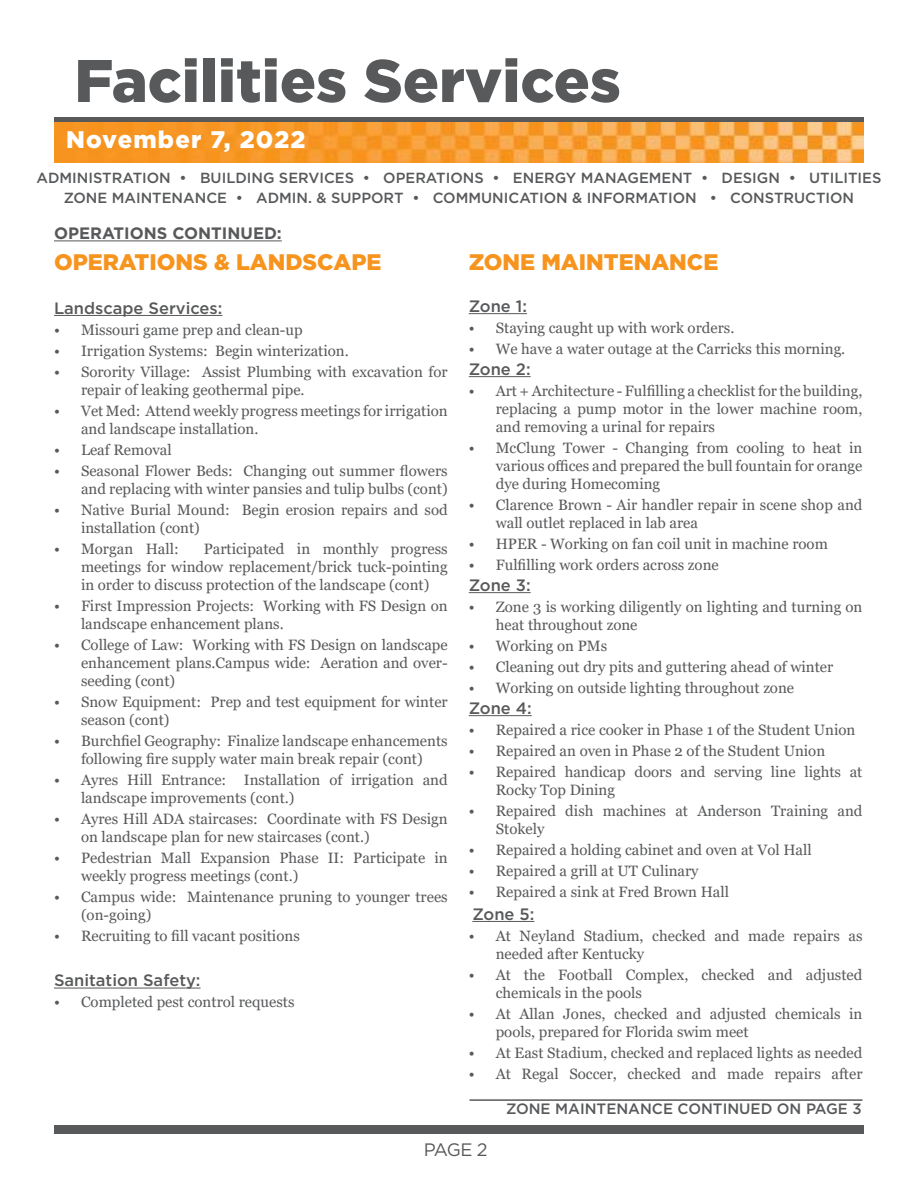
<style>
.page{position:relative;width:918px;height:1188px;background:#fff}
.page>*{position:absolute;margin:0;border:0;box-sizing:border-box;transform-origin:0 0}
.t1{font:900 60px "Gotham";color:#58595b}
.t2{font:900 24px "Gotham";letter-spacing:.05em;color:#fff}
.t3{font:900 22.5px "Gotham";color:#f7941e}
.t4{font:18px "Gotham";color:#58595b}
.t5{font:500 16.5px "Gotham";color:#58595b}
.t6{font:700 16.5px "Gotham";color:#58595b}
.t7{font:15px/18px "Georgia";color:#58595b}
.t8{font:500 15px "Gotham";color:#58595b}
.t9{font:500 14.7px/19.4px "Gotham";color:#58595b;text-align:center}
</style>
<div class="page">
<div style="left:54px;top:1125px;width:810px;height:9px;background:#58595b"></div>
<div style="left:54px;top:117px;width:810px;height:6px;background:#58595b"></div>
<img style="left:54px;top:122px;width:810px;height:40px">
<hr style="left:470px;top:1099px;width:392px;height:2px;background:#58595b">
<hr style="left:54px;top:315px;width:168px;height:1px;background:#58595b">
<hr style="left:54px;top:988px;width:147px;height:1px;background:#58595b">
<hr style="left:469px;top:313px;width:58px;height:1px;background:#58595b">
<hr style="left:469px;top:376px;width:62px;height:1px;background:#58595b">
<hr style="left:469px;top:592px;width:62px;height:1px;background:#58595b">
<hr style="left:469px;top:715px;width:63px;height:1px;background:#58595b">
<hr style="left:472px;top:921px;width:62px;height:1px;background:#58595b">
<hr style="left:54px;top:240px;width:228px;height:1px;background:#58595b">
<h1 class="t1" style="left:74px;top:39px;width:548px">Facilities Services</h1>
<h2 class="t2" style="left:66px;top:123px;width:241px">November 7, 2022</h2>
<p class="t9" style="left:37px;top:168px;width:846px">ADMINISTRATION • BUILDING SERVICES • OPERATIONS • ENERGY MANAGEMENT • DESIGN • UTILITIES<br>ZONE MAINTENANCE • ADMIN. &amp; SUPPORT • COMMUNICATION &amp; INFORMATION • CONSTRUCTION</p>
<p class="t6" style="left:54px;top:222px;width:229px">OPERATIONS CONTINUED:</p>
<h3 class="t3" style="left:54px;top:247px;width:329px">OPERATIONS &amp; LANDSCAPE</h3>
<p class="t5" style="left:54px;top:297px;width:170px">Landscape Services:</p>
<p class="t7" style="left:54px;top:321px;width:250px">• Missouri game prep and clean-up</p>
<p class="t7" style="left:54px;top:342px;width:296px">• Irrigation Systems: Begin winterization.</p>
<p class="t7" style="left:81px;top:363px;width:368px;text-indent:-27px">• Sorority Village: Assist Plumbing with excavation for repair of leaking geothermal pipe.</p>
<p class="t7" style="left:81px;top:402px;width:368px;text-indent:-27px">• Vet Med: Attend weekly progress meetings for irrigation and landscape installation.</p>
<p class="t7" style="left:54px;top:441px;width:119px">• Leaf Removal</p>
<p class="t7" style="left:54px;top:462px;width:395px;text-align:right">• Seasonal Flower Beds: Changing out summer flowers and replacing with winter pansies and tulip bulbs (cont)</p>
<p class="t7" style="left:81px;top:501px;width:368px;text-indent:-27px">• Native Burial Mound: Begin erosion repairs and sod installation (cont)</p>
<p class="t7" style="left:54px;top:540px;width:126px">• Morgan Hall:</p>
<p class="t7" style="left:81px;top:540px;width:368px;text-align:justify;text-indent:123px">Participated in monthly progress meetings for window replacement/brick tuck-pointing in order to discuss protection of the landscape (cont)</p>
<p class="t7" style="left:81px;top:597px;width:368px;text-indent:-27px">• First Impression Projects: Working with FS Design on landscape enhancement plans.</p>
<p class="t7" style="left:81px;top:636px;width:368px;text-align:justify;text-indent:-27px">• College of Law: Working with FS Design on landscape enhancement plans.Campus wide: Aeration and over&shy;seeding (cont)</p>
<p class="t7" style="left:81px;top:693px;width:368px;text-indent:-27px">• Snow Equipment: Prep and test equipment for winter season (cont)</p>
<p class="t7" style="left:54px;top:732px;width:395px;text-align:center">• Burchfiel Geography: Finalize landscape enhancements following fire supply water main break repair (cont)</p>
<p class="t7" style="left:81px;top:771px;width:368px;text-indent:-27px">• Ayres Hill Entrance: Installation of irrigation and landscape improvements (cont.)</p>
<p class="t7" style="left:81px;top:810px;width:368px;text-indent:-27px">• Ayres Hill ADA staircases: Coordinate with FS Design on landscape plan for new staircases (cont.)</p>
<p class="t7" style="left:81px;top:849px;width:368px;text-indent:-27px">• Pedestrian Mall Expansion Phase II: Participate in weekly progress meetings (cont.)</p>
<p class="t7" style="left:81px;top:888px;width:368px;text-indent:-27px">• Campus wide: Maintenance pruning to younger trees (on-going)</p>
<p class="t7" style="left:54px;top:927px;width:247px">• Recruiting to fill vacant positions</p>
<p class="t5" style="left:54px;top:970px;width:148px">Sanitation Safety:</p>
<p class="t7" style="left:54px;top:994px;width:242px">• Completed pest control requests</p>
<h3 class="t3" style="left:469px;top:247px;width:251px">ZONE MAINTENANCE</h3>
<p class="t5" style="left:469px;top:295px;width:60px">Zone 1:</p>
<p class="t7" style="left:469px;top:319px;width:267px">• Staying caught up with work orders.</p>
<p class="t7" style="left:469px;top:340px;width:378px">• We have a water outage at the Carricks this morning.</p>
<p class="t5" style="left:469px;top:358px;width:63px">Zone 2:</p>
<p class="t7" style="left:496px;top:382px;width:368px;text-align:justify;text-indent:-27px">• Art + Architecture - Fulfilling a checklist for the building, replacing a pump motor in the lower machine room, and removing a urinal for repairs</p>
<p class="t7" style="left:496px;top:439px;width:368px;text-align:justify;text-indent:-27px">• McClung Tower - Changing from cooling to heat in various offices and prepared the bull fountain for orange dye during Homecoming</p>
<p class="t7" style="left:496px;top:496px;width:368px;text-indent:-27px">• Clarence Brown - Air handler repair in scene shop and wall outlet replaced in lab area</p>
<p class="t7" style="left:469px;top:535px;width:361px">• HPER - Working on fan coil unit in machine room</p>
<p class="t7" style="left:469px;top:556px;width:252px">• Fulfilling work orders across zone</p>
<p class="t5" style="left:469px;top:574px;width:63px">Zone 3:</p>
<p class="t7" style="left:496px;top:598px;width:368px;text-indent:-27px">• Zone 3 is working diligently on lighting and turning on heat throughout zone</p>
<p class="t7" style="left:469px;top:637px;width:140px">• Working on PMs</p>
<p class="t7" style="left:469px;top:658px;width:366px">• Cleaning out dry pits and guttering ahead of winter</p>
<p class="t7" style="left:469px;top:679px;width:327px">• Working on outside lighting throughout zone</p>
<p class="t5" style="left:469px;top:697px;width:65px">Zone 4:</p>
<p class="t7" style="left:469px;top:721px;width:388px">• Repaired a rice cooker in Phase 1 of the Student Union</p>
<p class="t7" style="left:469px;top:742px;width:358px">• Repaired an oven in Phase 2 of the Student Union</p>
<p class="t7" style="left:496px;top:763px;width:368px;text-indent:-27px">• Repaired handicap doors and serving line lights at<br>Rocky Top Dining</p>
<p class="t7" style="left:496px;top:802px;width:368px;text-indent:-27px">• Repaired dish machines at Anderson Training and<br>Stokely</p>
<p class="t7" style="left:469px;top:841px;width:345px">• Repaired a holding cabinet and oven at Vol Hall</p>
<p class="t7" style="left:469px;top:862px;width:231px">• Repaired a grill at UT Culinary</p>
<p class="t7" style="left:469px;top:883px;width:262px">• Repaired a sink at Fred Brown Hall</p>
<p class="t5" style="left:472px;top:903px;width:64px">Zone 5:</p>
<p class="t7" style="left:496px;top:927px;width:368px;text-indent:-27px">• At Neyland Stadium, checked and made repairs as needed after Kentucky</p>
<p class="t7" style="left:496px;top:966px;width:368px;text-indent:-27px">• At the Football Complex, checked and adjusted chemicals in the pools</p>
<p class="t7" style="left:496px;top:1005px;width:368px;text-indent:-27px">• At Allan Jones, checked and adjusted chemicals in pools, prepared for Florida swim meet</p>
<p class="t7" style="left:469px;top:1044px;width:395px">• At East Stadium, checked and replaced lights as needed</p>
<p class="t7" style="left:469px;top:1065px;width:395px">• At Regal Soccer, checked and made repairs after</p>
<p class="t8" style="left:506px;top:1099px;width:357px">ZONE MAINTENANCE CONTINUED ON PAGE 3</p>
<p class="t4" style="left:424px;top:1138px;width:65px">PAGE 2</p>
</div>
